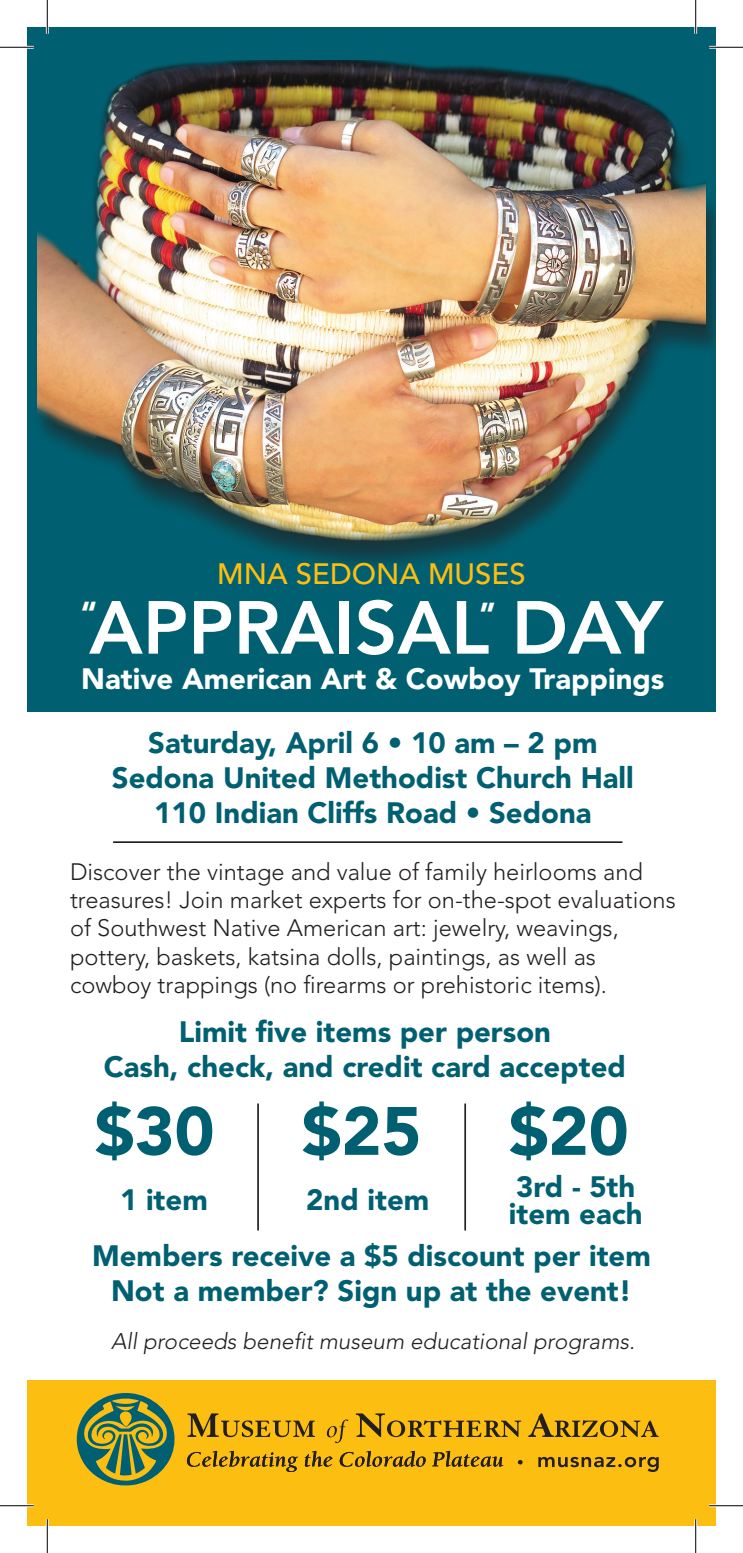
<style>
.page{position:relative;width:743px;height:1553px;background:#fff}
.page>*{position:absolute;margin:0;border:0;box-sizing:border-box;transform-origin:0 0}
.t1{font:800 74.25px "Avenir";color:#fff}
.t2{font:900 67.5px "Avenir";color:#006071}
.t3{font:900 31.5px "Avenir";color:#fff}
.t4{font:900 29.25px/35.1px "Avenir";color:#006071;text-align:center}
.t5{font:900 29.25px "Avenir";color:#fff}
.t6{font:500 29.25px "Avenir";color:#fdbe12}
.t7{font:300 23.62px/28.3px "Avenir";color:#231f20}
.t8{font:italic 300 22.5px "Avenir";color:#231f20}
</style>
<div class="page">
<div style="left:27px;top:27px;width:689px;height:684px;background:#006071"></div>
<div style="left:27px;top:1380px;width:689px;height:146px;background:#fdbe12"></div>
<div style="left:32px;top:69px;width:684px;height:507px;background:#231f20;opacity:.61"></div>
<img style="left:38px;top:60px;width:667px;height:486px">
<svg style="left:77px;top:1393px;width:98px;height:93px"></svg>
<svg style="left:187px;top:1413px;width:128px;height:24px"></svg>
<svg style="left:327px;top:1419px;width:21px;height:24px"></svg>
<svg style="left:356px;top:1413px;width:165px;height:24px"></svg>
<svg style="left:528px;top:1413px;width:130px;height:24px"></svg>
<svg style="left:538px;top:1456px;width:120px;height:16px"></svg>
<svg style="left:517px;top:1459px;width:6px;height:5px"></svg>
<svg style="left:187px;top:1450px;width:316px;height:22px"></svg>
<hr style="left:257px;top:1103px;width:2px;height:127px;background:#231f20">
<hr style="left:464px;top:1103px;width:2px;height:127px;background:#231f20">
<hr style="left:113px;top:841px;width:509px;height:2px;background:#231f20">
<hr style="left:0;top:46px;width:34px;height:3px;background:#fff">
<hr style="left:709px;top:46px;width:33px;height:3px;background:#fff">
<hr style="left:0;top:1504px;width:34px;height:3px;background:#fff">
<hr style="left:709px;top:1504px;width:33px;height:3px;background:#fff">
<hr style="left:46px;top:0;width:3px;height:34px;background:#fff">
<hr style="left:46px;top:1519px;width:3px;height:33px;background:#fff">
<hr style="left:694px;top:0;width:3px;height:34px;background:#fff">
<hr style="left:694px;top:1519px;width:3px;height:33px;background:#fff">
<hr style="left:0;top:47px;width:34px;height:1px;background:#000">
<hr style="left:709px;top:47px;width:33px;height:1px;background:#000">
<hr style="left:0;top:1505px;width:34px;height:1px;background:#000">
<hr style="left:709px;top:1505px;width:33px;height:1px;background:#000">
<hr style="left:47px;top:0;width:1px;height:34px;background:#000">
<hr style="left:47px;top:1519px;width:1px;height:33px;background:#000">
<hr style="left:695px;top:0;width:1px;height:34px;background:#000">
<hr style="left:695px;top:1519px;width:1px;height:33px;background:#000">
<p class="t6" style="left:217px;top:557px;width:310px">MNA SEDONA MUSES</p>
<h1 class="t1" style="left:89px;top:584px;width:575px">APPRAISAL DAY</h1>
<p class="t5" style="left:81px;top:661px;width:584px">Native American Art &amp; Cowboy Trappings</p>
<p class="t4" style="left:112px;top:724px;width:523px">Saturday, April 6 • 10 am – 2 pm<br>Sedona United Methodist Church Hall<br>110 Indian Cliffs Road • Sedona</p>
<h3 class="t3" style="left:81px;top:594px;width:18px">“</h3>
<h3 class="t3" style="left:479px;top:595px;width:18px">”</h3>
<p class="t7" style="left:70px;top:857px;width:607px">Discover the vintage and value of family heirlooms and treasures! Join market experts for on-the-spot evaluations of Southwest Native American art: jewelry, weavings, pottery, baskets, katsina dolls, paintings, as well as cowboy trappings (no firearms or prehistoric items).</p>
<p class="t4" style="left:104px;top:1013px;width:523px">Limit five items per person<br>Cash, check, and credit card accepted</p>
<h2 class="t2" style="left:94px;top:1090px;width:121px">$30</h2>
<h2 class="t2" style="left:301px;top:1090px;width:121px">$25</h2>
<h2 class="t2" style="left:508px;top:1090px;width:121px">$20</h2>
<p class="t4" style="left:120px;top:1182px;width:89px">1 item</p>
<p class="t4" style="left:306px;top:1182px;width:124px">2nd item</p>
<p class="t4" style="left:508px;top:1173px;width:135px;line-height:27px;text-align:left">3rd - 5th item each</p>
<p class="t4" style="left:92px;top:1238px;width:560px">Members receive a $5 discount per item<br>Not a member? Sign up at the event!</p>
<p class="t8" style="left:111px;top:1328px;width:525px">All proceeds benefit museum educational programs.</p>
</div>
